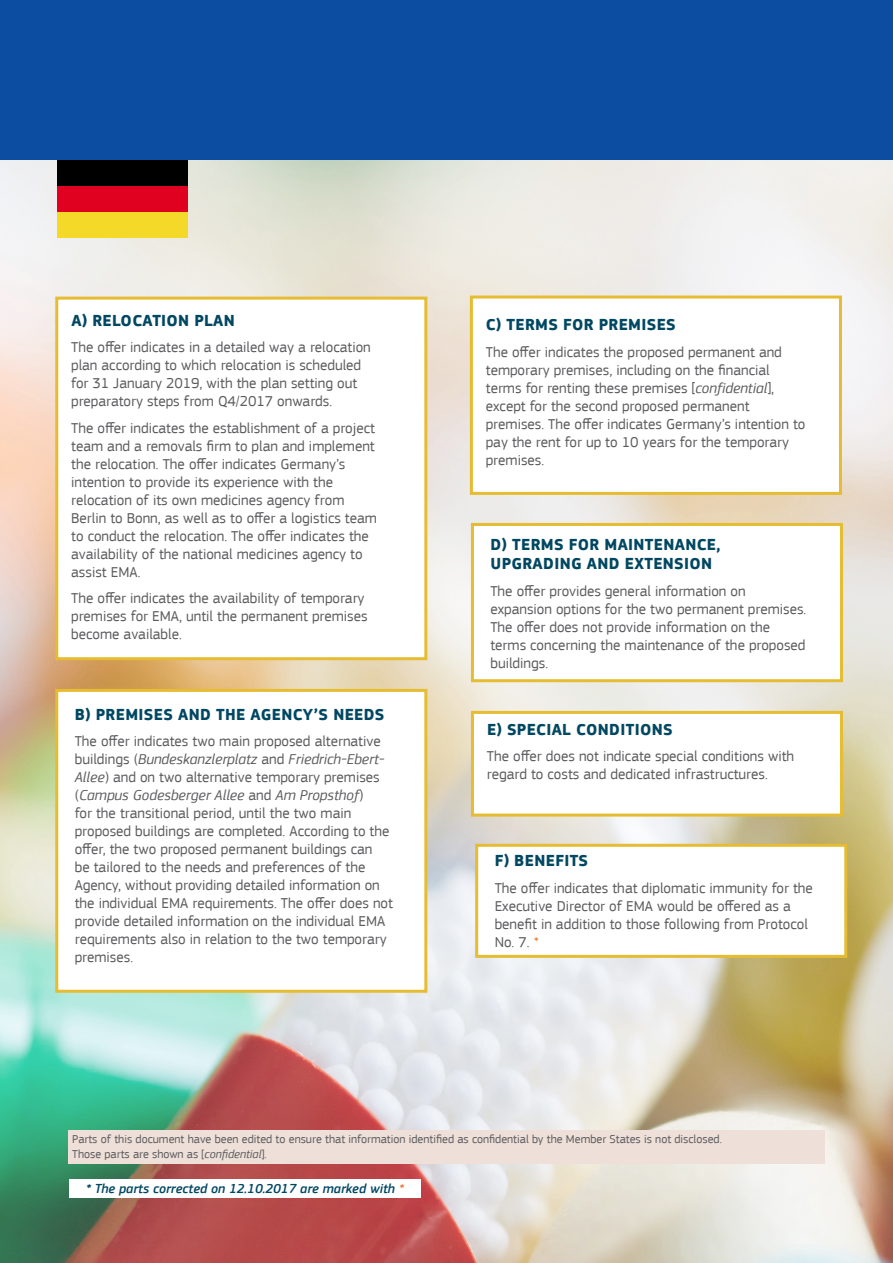
<style>
.page{position:relative;width:893px;height:1263px;background:#fff}
.page>*{position:absolute;margin:0;border:0;box-sizing:border-box;transform-origin:0 0}
.Title_in_box{font:700 16.5px/19.8px "EC Square Sans Pro";letter-spacing:.02em;color:#004762}
.Text_in_box{font:15px/18px "EC Square Sans Pro";color:#5c5c5f}
.cell_text{font:italic 500 13.5px "EC Square Sans Pro";color:#004762}
.Text_in_box-2{font:12px/14.4px "EC Square Sans Pro";color:#5c5c5f}
.s1{font-style:italic}
.s2{color:#e87d2f}
.s3{color:#ed7d45}
</style>
<div class="page">
<div style="left:0;top:0;width:893px;height:160px;background:#0d4da1"></div>
<img style="left:0;top:160px;width:893px;height:1103px">
<div style="left:55px;top:297px;width:372px;height:363px;background:#fff;border:3px solid #e6bc32"></div>
<div style="left:55px;top:689px;width:372px;height:304px;background:#fff;border:3px solid #e6bc32"></div>
<div style="left:471px;top:523px;width:372px;height:159px;background:#fff;border:3px solid #e6bc32"></div>
<div style="left:475px;top:844px;width:372px;height:114px;background:#fff;border:3px solid #e6bc32"></div>
<div style="left:470px;top:296px;width:372px;height:199px;background:#fff;border:3px solid #e6bc32"></div>
<div style="left:471px;top:711px;width:372px;height:105px;background:#fff;border:3px solid #e6bc32"></div>
<div style="left:57px;top:160px;width:131px;height:26px;background:#000"></div>
<div style="left:57px;top:186px;width:131px;height:26px;background:#e0001f"></div>
<div style="left:57px;top:212px;width:131px;height:26px;background:#f5d929"></div>
<div style="left:68px;top:1130px;width:757px;height:34px;background:#eedfd8"></div>
<div style="left:69px;top:1179px;width:352px;height:18px;background:#fff"></div>
<p class="Title_in_box" style="left:71px;top:311px;width:165px">A) RELOCATION PLAN</p>
<p class="Text_in_box" style="left:71px;top:339px;width:301px">The offer indicates in a detailed way a relocation plan according to which relocation is scheduled for 31 January 2019, with the plan setting out preparatory steps from Q4/2017 onwards.</p>
<p class="Text_in_box" style="left:71px;top:419px;width:307px">The offer indicates the establishment of a project team and a removals firm to plan and implement the relocation. The offer indicates Germany’s intention to provide its experience with the relocation of its own medicines agency from Berlin to Bonn, as well as to offer a logistics team to conduct the relocation. The offer indicates the availability of the national medicines agency to assist EMA.</p>
<p class="Text_in_box" style="left:71px;top:590px;width:298px">The offer indicates the availability of temporary premises for EMA, until the permanent premises become available.</p>
<p class="Title_in_box" style="left:75px;top:705px;width:311px">B) PREMISES AND THE AGENCY’S NEEDS</p>
<p class="Text_in_box" style="left:75px;top:732px;width:320px">The offer indicates two main proposed alternative buildings (<span class="s1">Bundeskanzlerplatz</span> and <span class="s1">Friedrich-Ebert-Allee</span>) and on two alternative temporary premises (<span class="s1">Campus Godesberger Allee</span> and <span class="s1">Am Propsthof</span>)<br>for the transitional period, until the two main proposed buildings are completed. According to the offer, the two proposed permanent buildings can<br>be tailored to the needs and preferences of the Agency, without providing detailed information on the individual EMA requirements. The offer does not provide detailed information on the individual EMA requirements also in relation to the two temporary premises.</p>
<p class="Title_in_box" style="left:486px;top:316px;width:191px">C) TERMS FOR PREMISES</p>
<p class="Text_in_box" style="left:486px;top:343px;width:321px">The offer indicates the proposed permanent and temporary premises, including on the financial terms for renting these premises [<span class="s1">confidential</span>], except for the second proposed permanent premises. The offer indicates Germany’s intention to pay the rent for up to 10 years for the temporary premises.</p>
<p class="Title_in_box" style="left:491px;top:535px;width:231px">D) TERMS FOR MAINTENANCE,<br>UPGRADING AND EXTENSION</p>
<p class="Text_in_box" style="left:490px;top:582px;width:317px">The offer provides general information on expansion options for the two permanent premises.<br>The offer does not provide information on the terms concerning the maintenance of the proposed buildings.</p>
<p class="Title_in_box" style="left:487px;top:720px;width:187px">E) SPECIAL CONDITIONS</p>
<p class="Text_in_box" style="left:487px;top:747px;width:309px">The offer does not indicate special conditions with regard to costs and dedicated infrastructures.</p>
<p class="Title_in_box" style="left:495px;top:851px;width:95px">F) BENEFITS</p>
<p class="Text_in_box" style="left:495px;top:879px;width:320px">The offer indicates that diplomatic immunity for the Executive Director of EMA would be offered as a benefit in addition to those following from Protocol No. 7. <span class="s2">*</span></p>
<p class="Text_in_box-2" style="left:72px;top:1132px;width:651px">Parts of this document have been edited to ensure that information identified as confidential by the Member States is not disclosed.<br>Those parts are shown as [<span class="s1">confidential</span>].</p>
<p class="cell_text" style="left:86px;top:1181px;width:320px">* The parts corrected on 12.10.2017 are marked with <span class="s3">*</span></p>
</div>
